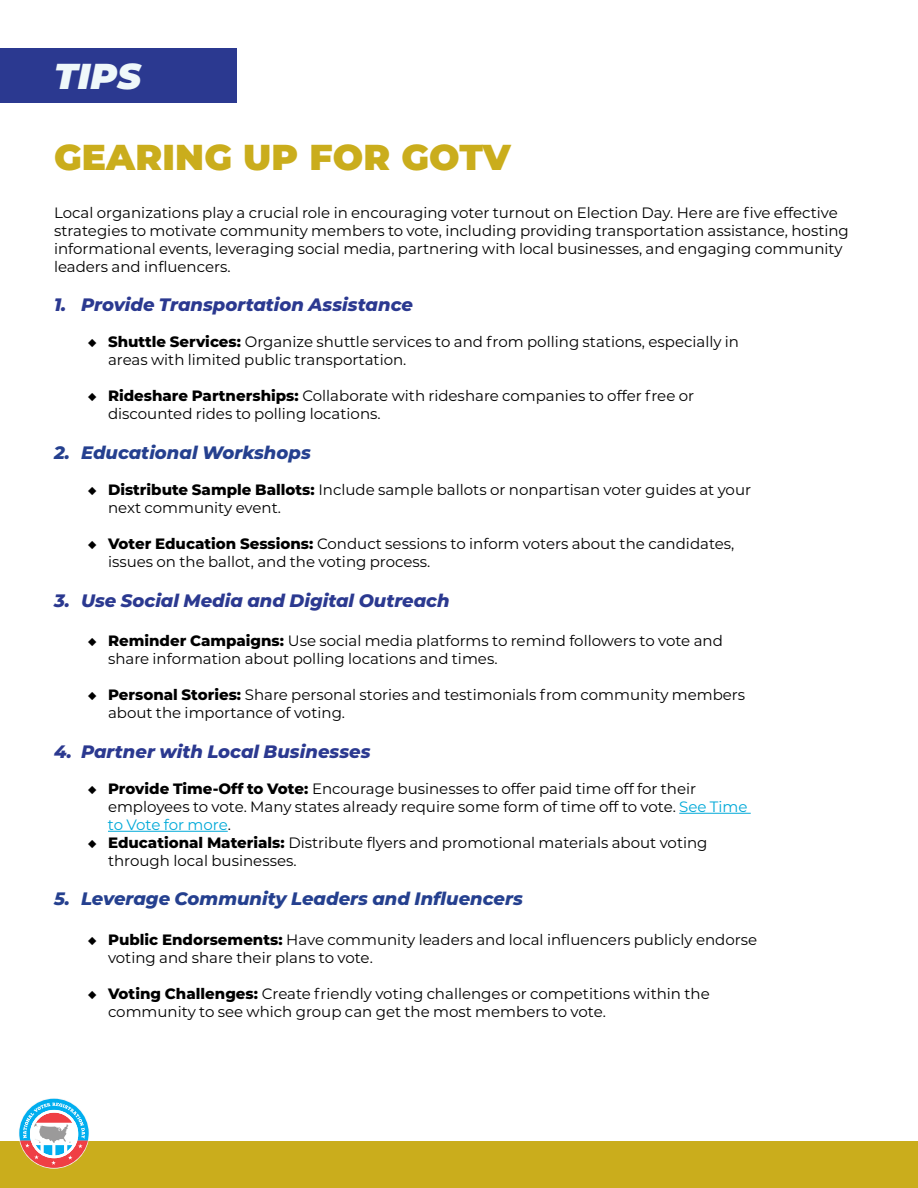
<style>
.page{position:relative;width:918px;height:1188px;background:#fff}
.page>*{position:absolute;margin:0;border:0;box-sizing:border-box;transform-origin:0 0}
.t1{font:900 36px "Montserrat";letter-spacing:.005em;color:#caad1c}
.t2{font:italic 900 36px "Montserrat";color:#eff8fa}
.t3{font:italic 800 18px "Montserrat";color:#2b3990}
.t4{font:italic 800 18px "Montserrat";color:#25408f}
.t5{font:15px/18px "Montserrat";color:#000}
.s1{font-weight:900}
.s2{font-weight:800}
.s3{color:#00a9d8}
</style>
<div class="page">
<div style="left:0;top:1142px;width:918px;height:46px;background:#caad1c"></div>
<svg style="left:19px;top:1099px;width:70px;height:69px"></svg>
<div style="left:0;top:49px;width:236px;height:54px;background:#2b3990"></div>
<hr style="left:679px;top:813px;width:72px;height:1px;background:#00a9d8">
<hr style="left:108px;top:831px;width:120px;height:1px;background:#00a9d8">
<p class="t2" style="left:54px;top:49px;width:89px">TIPS</p>
<p class="t1" style="left:54px;top:130px;width:458px">GEARING UP FOR GOTV</p>
<p class="t5" style="left:54px;top:204px;width:796px">Local organizations play a crucial role in encouraging voter turnout on Election Day. Here are five effective strategies to motivate community members to vote, including providing transportation assistance, hosting informational events, leveraging social media, partnering with local businesses, and engaging community leaders and influencers.</p>
<p class="t3" style="left:54px;top:292px;width:360px">1. Provide Transportation Assistance</p>
<p class="t5" style="left:108px;top:333px;width:633px;text-indent:-20px"><span class="s1">◆</span> <span class="s2">Shuttle Services:</span> Organize shuttle services to and from polling stations, especially in areas with limited public transportation.</p>
<p class="t5" style="left:108px;top:387px;width:588px;text-indent:-20px"><span class="s1">◆</span> <span class="s2">Rideshare Partnerships:</span> Collaborate with rideshare companies to offer free or discounted rides to polling locations.</p>
<p class="t4" style="left:54px;top:439px;width:258px">2. Educational Workshops</p>
<p class="t5" style="left:108px;top:480px;width:645px;text-indent:-20px"><span class="s1">◆</span> <span class="s2">Distribute Sample Ballots:</span> Include sample ballots or nonpartisan voter guides at your next community event.</p>
<p class="t5" style="left:108px;top:534px;width:628px;text-indent:-20px"><span class="s1">◆</span> <span class="s2">Voter Education Sessions:</span> Conduct sessions to inform voters about the candidates, issues on the ballot, and the voting process.</p>
<p class="t3" style="left:54px;top:587px;width:397px">3. Use Social Media and Digital Outreach</p>
<p class="t5" style="left:108px;top:631px;width:616px;text-indent:-20px"><span class="s1">◆</span> <span class="s2">Reminder Campaigns:</span> Use social media platforms to remind followers to vote and share information about polling locations and times.</p>
<p class="t5" style="left:108px;top:685px;width:639px;text-indent:-20px"><span class="s1">◆</span> <span class="s2">Personal Stories:</span> Share personal stories and testimonials from community members about the importance of voting.</p>
<p class="t3" style="left:54px;top:738px;width:318px">4. Partner with Local Businesses</p>
<p class="t5" style="left:108px;top:779px;width:641px;text-indent:-20px"><span class="s1">◆</span> <span class="s2">Provide Time-Off to Vote:</span> Encourage businesses to offer paid time off for their employees to vote. Many states already require some form of time off to vote. <span class="s3">See Time to Vote for more</span>.</p>
<p class="t5" style="left:108px;top:833px;width:601px;text-indent:-20px"><span class="s1">◆</span> <span class="s2">Educational Materials:</span> Distribute flyers and promotional materials about voting through local businesses.</p>
<p class="t4" style="left:54px;top:886px;width:470px">5. Leverage Community Leaders and Influencers</p>
<p class="t5" style="left:108px;top:930px;width:651px;text-indent:-20px"><span class="s1">◆</span> <span class="s2">Public Endorsements:</span> Have community leaders and local influencers publicly endorse voting and share their plans to vote.</p>
<p class="t5" style="left:108px;top:984px;width:603px;text-indent:-20px"><span class="s1">◆</span> <span class="s2">Voting Challenges:</span> Create friendly voting challenges or competitions within the community to see which group can get the most members to vote.</p>
</div>
